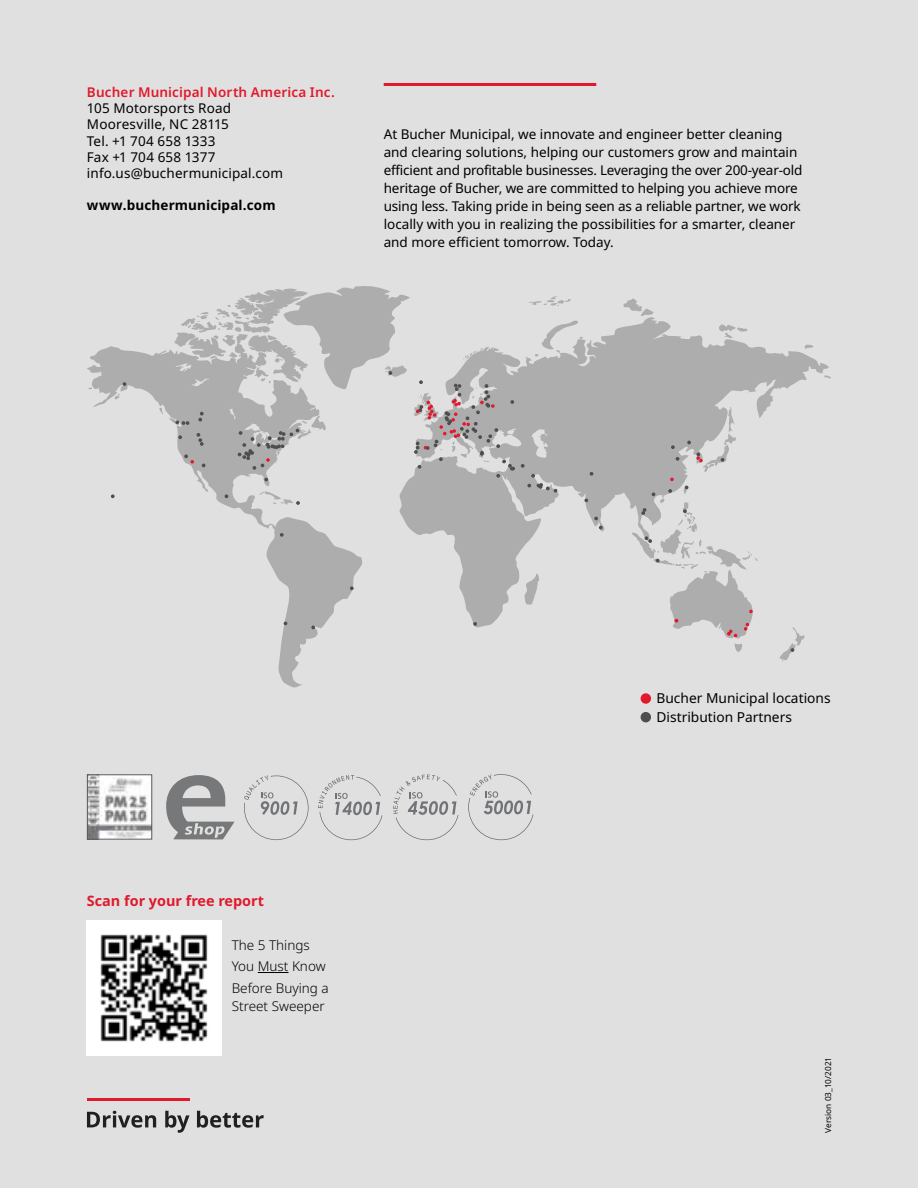
<style>
.page{position:relative;width:918px;height:1188px;background:#e0e0e0}
.page>*{position:absolute;margin:0;border:0;box-sizing:border-box;transform-origin:0 0}
.t1{font:700 14.4px "Noto Sans";color:#e0192c}
.t2{font:13.8px/18.8px "Noto Sans";color:#000}
.t3{font:13.5px/18px "Noto Sans";color:#000}
.t4{font:300 13.5px/21.6px "Noto Sans";color:#000}
.t5{font:600 13.5px "Noto Sans";letter-spacing:.01em;color:#e0192c}
.t6{font:700 13.5px "Noto Sans";letter-spacing:.01em;color:#000}
.t7{font:8.25px "Noto Sans";color:#000}
</style>
<div class="page">
<svg style="left:87px;top:286px;width:744px;height:402px"></svg>
<svg style="left:473px;top:622px;width:4px;height:4px"></svg>
<svg style="left:388px;top:371px;width:4px;height:4px"></svg>
<svg style="left:311px;top:626px;width:4px;height:3px"></svg>
<svg style="left:280px;top:533px;width:4px;height:4px"></svg>
<svg style="left:225px;top:494px;width:3px;height:4px"></svg>
<svg style="left:111px;top:494px;width:4px;height:4px"></svg>
<svg style="left:264px;top:478px;width:4px;height:3px"></svg>
<svg style="left:296px;top:501px;width:4px;height:4px"></svg>
<svg style="left:350px;top:586px;width:4px;height:4px"></svg>
<svg style="left:123px;top:382px;width:3px;height:4px"></svg>
<svg style="left:178px;top:435px;width:4px;height:4px"></svg>
<svg style="left:197px;top:433px;width:7px;height:13px"></svg>
<svg style="left:175px;top:420px;width:14px;height:5px"></svg>
<svg style="left:198px;top:412px;width:6px;height:10px"></svg>
<svg style="left:521px;top:464px;width:4px;height:4px"></svg>
<svg style="left:527px;top:474px;width:30px;height:19px"></svg>
<svg style="left:590px;top:472px;width:3px;height:4px"></svg>
<svg style="left:594px;top:517px;width:4px;height:3px"></svg>
<svg style="left:599px;top:526px;width:4px;height:3px"></svg>
<svg style="left:656px;top:559px;width:4px;height:3px"></svg>
<svg style="left:584px;top:498px;width:4px;height:4px"></svg>
<svg style="left:676px;top:457px;width:3px;height:4px"></svg>
<svg style="left:671px;top:445px;width:4px;height:4px"></svg>
<svg style="left:668px;top:489px;width:4px;height:4px"></svg>
<svg style="left:652px;top:492px;width:3px;height:4px"></svg>
<svg style="left:641px;top:508px;width:5px;height:7px"></svg>
<svg style="left:645px;top:536px;width:7px;height:7px"></svg>
<svg style="left:683px;top:509px;width:4px;height:4px"></svg>
<svg style="left:687px;top:441px;width:4px;height:3px"></svg>
<svg style="left:721px;top:458px;width:3px;height:4px"></svg>
<svg style="left:791px;top:648px;width:3px;height:4px"></svg>
<svg style="left:238px;top:429px;width:61px;height:41px"></svg>
<svg style="left:184px;top:454px;width:10px;height:10px"></svg>
<svg style="left:675px;top:619px;width:3px;height:4px"></svg>
<svg style="left:744px;top:623px;width:5px;height:8px"></svg>
<svg style="left:749px;top:610px;width:4px;height:3px"></svg>
<svg style="left:727px;top:630px;width:10px;height:7px"></svg>
<svg style="left:670px;top:478px;width:4px;height:3px"></svg>
<svg style="left:696px;top:453px;width:7px;height:9px"></svg>
<svg style="left:414px;top:380px;width:101px;height:98px"></svg>
<div style="left:641px;top:712px;width:10px;height:10px;background:#4e4e4e;border-radius:50%"></div>
<div style="left:641px;top:693px;width:10px;height:11px;background:#e0192c;border-radius:50%"></div>
<hr style="left:384px;top:83px;width:212px;height:3px;background:#e0192c">
<svg style="left:87px;top:1111px;width:69px;height:17px"></svg>
<svg style="left:165px;top:1111px;width:25px;height:22px"></svg>
<svg style="left:197px;top:1111px;width:67px;height:17px"></svg>
<hr style="left:87px;top:1099px;width:103px;height:2px;background:#e0192c">
<svg style="left:166px;top:775px;width:69px;height:64px"></svg>
<img style="left:89px;top:777px;width:61px;height:60px">
<div style="left:87px;top:775px;width:65px;height:64px;border:1px solid #575757"></div>
<svg style="left:244px;top:775px;width:65px;height:65px"></svg>
<svg style="left:318px;top:775px;width:64px;height:65px"></svg>
<svg style="left:393px;top:775px;width:65px;height:65px"></svg>
<svg style="left:468px;top:774px;width:65px;height:66px"></svg>
<hr style="left:258px;top:972px;width:31px;height:1px;background:#000">
<img style="left:87px;top:920px;width:135px;height:135px">
<p class="t5" style="left:87px;top:85px;width:249px">Bucher Municipal North America Inc.</p>
<p class="t3" style="left:87px;top:101px;width:198px;line-height:16.2px">105 Motorsports Road<br>Mooresville, NC 28115<br>Tel. +1 704 658 1333<br>Fax +1 704 658 1377 info.us@buchermunicipal.com</p>
<p class="t6" style="left:87px;top:200px;width:190px">www.buchermunicipal.com</p>
<p class="t3" style="left:384px;top:126px;width:420px">At Bucher Municipal, we innovate and engineer better cleaning and clearing solutions, helping our customers grow and maintain efficient and profitable businesses. Leveraging the over 200-year-old heritage of Bucher, we are committed to helping you achieve more using less. Taking pride in being seen as a reliable partner, we work locally with you in realizing the possibilities for a smarter, cleaner and more efficient tomorrow. Today.</p>
<p class="t1" style="left:87px;top:895px;width:179px">Scan for your free report</p>
<p class="t4" style="left:232px;top:935px;width:99px">The 5 Things<br>You Must Know<br>Before Buying a</p>
<p class="t4" style="left:232px;top:996px;width:95px">Street Sweeper</p>
<p class="t2" style="left:657px;top:690px;width:176px">Bucher Municipal locations<br>Distribution Partners</p>
<p class="t7" style="left:824px;top:1133px;width:77px;rotate:-90deg">Version 03_10/2021</p>
</div>
